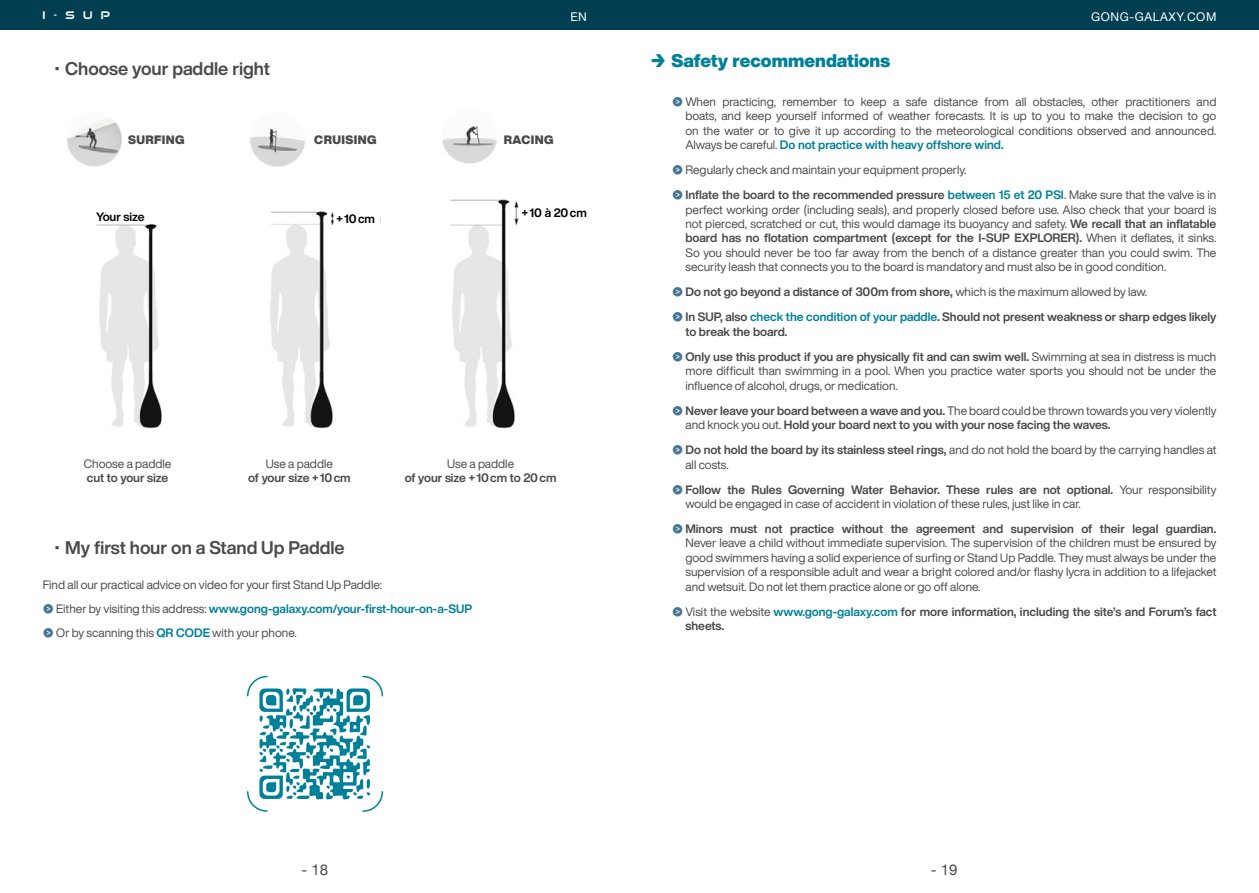
<style>
.page{position:relative;width:1259px;height:893px;background:#fff}
.page>*{position:absolute;margin:0;border:0;box-sizing:border-box;transform-origin:0 0}
.t1{font:700 18px "Helvetica Now Display";color:#4a4a49}
._1_-_TITRE_PAGE_ROUGE{font:900 18px "Helvetica Now Display";color:#008099}
.t2{font:15px "Helvetica Neue";color:#4a4a49}
.TEXTE_PARAGRAPHE{font:12px/14.4px "Helvetica Now Display";color:#4a4a49}
.TEXTE_PARAGRAPHE-2{font:700 12px/14.4px "Helvetica Now Display";color:#4a4a49}
.t3{font:900 12px "Helvetica Now Display";letter-spacing:.035em;color:#4a4a49}
.t4{font:700 12px "Helvetica Now Display";color:#000}
.t5{font:12px "Helvetica Neue";letter-spacing:.05em;color:#fff}
.t6{font:700 10.5px "Good Times Rg";color:#fff}
.s1{font-weight:700}
.s2{font-weight:400}
.s3{font-family:"SF Pro";color:#447692}
.s4{font-weight:700;color:#008099}
.s5{font-family:"SF Pro";font-weight:400;color:#447692}
.s6{color:#008099}
</style>
<div class="page">
<div style="left:0;top:0;width:629px;height:30px;background:#003e52"></div>
<div style="left:629px;top:0;width:630px;height:30px;background:#003e52"></div>
<img style="left:96px;top:199px;width:423px;height:230px">
<img style="left:67px;top:119px;width:430px;height:48px">
<svg style="left:247px;top:675px;width:137px;height:137px"></svg>
<div style="left:126px;top:133px;width:64px;height:15px;background:#fff"></div>
<div style="left:312px;top:133px;width:68px;height:15px;background:#fff"></div>
<div style="left:106px;top:210px;width:47px;height:14px;background:#fff"></div>
<div style="left:336px;top:211px;width:44px;height:14px;background:#fff"></div>
<hr style="left:96px;top:225px;width:54px;height:1px;background:#aeaead">
<svg style="left:101px;top:224px;width:55px;height:3px"></svg>
<p class="t6" style="left:43px;top:9px;width:69px">I-SUP</p>
<p class="t5" style="left:570px;top:8px;width:18px">EN</p>
<p class="t5" style="left:1091px;top:8px;width:127px">GONG-GALAXY.COM</p>
<p class="t1" style="left:52px;top:56px;width:219px">∙ Choose your paddle right</p>
<p class="t3" style="left:128px;top:131px;width:58px">SURFING</p>
<p class="t3" style="left:314px;top:131px;width:64px">CRUISING</p>
<p class="t3" style="left:504px;top:131px;width:51px">RACING</p>
<p class="t4" style="left:96px;top:208px;width:50px">Your size</p>
<p class="t4" style="left:336px;top:210px;width:40px">+10cm</p>
<p class="t4" style="left:522px;top:204px;width:66px">+10 à 20cm</p>
<p class="TEXTE_PARAGRAPHE" style="left:84px;top:456px;width:89px">Choose a paddle <span class="s1">cut to your size</span></p>
<p class="TEXTE_PARAGRAPHE-2" style="left:248px;top:456px;width:104px;text-align:center"><span class="s2">Use a paddle<br></span>of your size +10cm</p>
<p class="TEXTE_PARAGRAPHE" style="left:447px;top:456px;width:69px">Use a paddle</p>
<p class="TEXTE_PARAGRAPHE-2" style="left:405px;top:471px;width:153px">of your size +10cm to 20cm</p>
<p class="t1" style="left:52px;top:535px;width:294px">∙ My first hour on a Stand Up Paddle</p>
<p class="TEXTE_PARAGRAPHE" style="left:43px;top:573px;width:431px;line-height:24px">Find all our practical advice on video for your first Stand Up Paddle:<br><span class="s3">&gt;⃝●</span> Either by visiting this address: <span class="s4">www.gong-galaxy.com/your-first-hour-on-a-SUP</span></p>
<p class="TEXTE_PARAGRAPHE" style="left:43px;top:625px;width:255px"><span class="s3">&gt;⃝●</span> Or by scanning this <span class="s4">QR CODE</span> with your phone.</p>
<p class="_1_-_TITRE_PAGE_ROUGE" style="left:649px;top:48px;width:242px">→ Safety recommendations</p>
<p class="TEXTE_PARAGRAPHE" style="left:685px;top:94px;width:532px;text-align:justify;text-indent:-13px"><span class="s3">&gt;⃝●</span> When practicing, remember to keep a safe distance from all obstacles, other practitioners and boats, and keep yourself informed of weather forecasts. It is up to you to make the decision to go on the water or to give it up according to the meteorological conditions observed and announced.<br>Always be careful. <span class="s4">Do not practice with heavy offshore wind.</span></p>
<p class="TEXTE_PARAGRAPHE" style="left:672px;top:163px;width:296px"><span class="s3">&gt;⃝●</span> Regularly check and maintain your equipment properly.</p>
<p class="TEXTE_PARAGRAPHE" style="left:685px;top:188px;width:532px;text-align:justify;text-indent:-13px"><span class="s3">&gt;⃝●</span> <span class="s1">Inflate the board to the recommended pressure</span> <span class="s4">between 15 et 20 PSI</span>. Make sure that the valve is in perfect working order (including seals), and properly closed before use. Also check that your board is not pierced, scratched or cut, this would damage its buoyancy and safety. <span class="s1">We recall that an inflatable board has no flotation compartment (except for the I-SUP EXPLORER).</span> When it deflates, it sinks.<br>So you should never be too far away from the bench of a distance greater than you could swim. The security leash that connects you to the board is mandatory and must also be in good condition.</p>
<p class="TEXTE_PARAGRAPHE-2" style="left:672px;top:285px;width:476px"><span class="s5">&gt;⃝●</span> Do not go beyond a distance of 300m from shore, <span class="s2">which is the maximum allowed by law.</span></p>
<p class="TEXTE_PARAGRAPHE-2" style="left:685px;top:310px;width:532px;text-indent:-13px"><span class="s5">&gt;⃝●</span> In SUP, also <span class="s6">check the condition of your paddle</span>. Should not present weakness or sharp edges likely to break the board.</p>
<p class="TEXTE_PARAGRAPHE" style="left:685px;top:349px;width:532px;text-align:justify;text-indent:-13px"><span class="s3">&gt;⃝●</span> <span class="s1">Only use this product if you are physically fit and can swim well.</span> Swimming at sea in distress is much more difficult than swimming in a pool. When you practice water sports you should not be under the influence of alcohol, drugs, or medication.</p>
<p class="TEXTE_PARAGRAPHE-2" style="left:685px;top:403px;width:532px;text-indent:-13px"><span class="s5">&gt;⃝●</span> Never leave your board between a wave and you. <span class="s2">The board could be thrown towards you very violently and knock you out.</span> Hold your board next to you with your nose facing the waves.</p>
<p class="TEXTE_PARAGRAPHE" style="left:685px;top:443px;width:532px;text-indent:-13px"><span class="s3">&gt;⃝●</span> <span class="s1">Do not hold the board by its stainless steel rings,</span> and do not hold the board by the carrying handles at all costs.</p>
<p class="TEXTE_PARAGRAPHE" style="left:685px;top:482px;width:532px;text-indent:-13px"><span class="s3">&gt;⃝●</span> <span class="s1">Follow the Rules Governing Water Behavior. These rules are not optional.</span> Your responsibility would be engaged in case of accident in violation of these rules, just like in car.</p>
<p class="TEXTE_PARAGRAPHE" style="left:685px;top:521px;width:532px;text-align:justify;text-indent:-13px"><span class="s3">&gt;⃝●</span> <span class="s1">Minors must not practice without the agreement and supervision of their legal guardian.<br></span>Never leave a child without immediate supervision. The supervision of the children must be ensured by good swimmers having a solid experience of surfing or Stand Up Paddle. They must always be under the supervision of a responsible adult and wear a bright colored and/or flashy lycra in addition to a lifejacket and wetsuit. Do not let them practice alone or go off alone.</p>
<p class="TEXTE_PARAGRAPHE-2" style="left:685px;top:604px;width:532px;text-indent:-13px"><span class="s5">&gt;⃝●</span> <span class="s2">Visit the website</span> <span class="s6">www.gong-galaxy.com</span> for more information, including the site’s and Forum’s fact sheets.</p>
<p class="t2" style="left:301px;top:859px;width:28px">- 18</p>
<p class="t2" style="left:931px;top:859px;width:28px">- 19</p>
</div>
